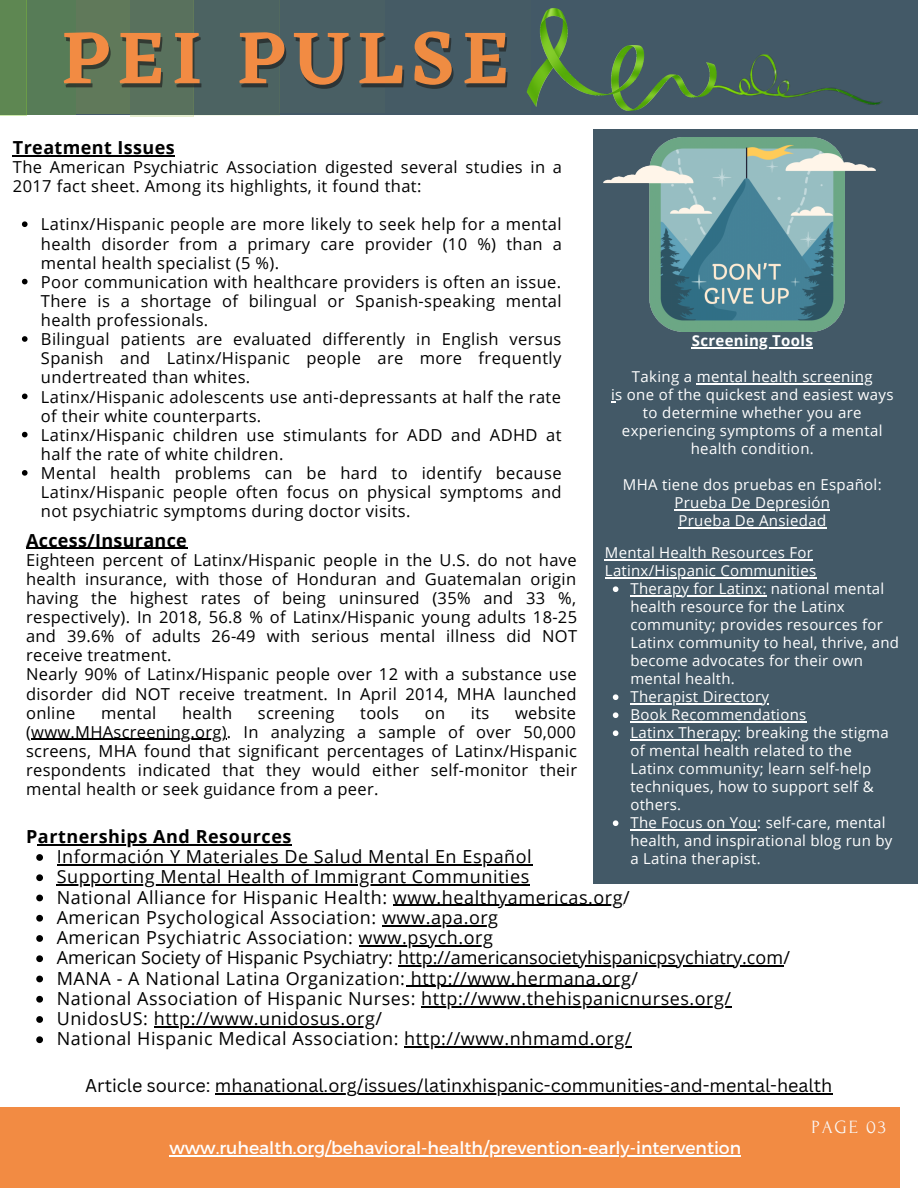
<style>
.page{position:relative;width:918px;height:1188px;background:#fff}
.page>*{position:absolute;margin:0;border:0;box-sizing:border-box;transform-origin:0 0}
.t1{font:600 76.5px "Eczar";letter-spacing:.1em;color:#f28b43}
.t2{font:18.6px "Forum";letter-spacing:.1em;color:#fafafa}
.t3{font:18px/20.2px "Open Sans";letter-spacing:.03em;color:#000}
.t4{font:18px "Canva Sans";color:#000}
.t5{font:700 18px "Open Sans";letter-spacing:.025em;color:#000}
.t6{font:17.25px "Montserrat";color:#fff}
.t7{font:16.5px/19.2px "Open Sans";letter-spacing:.02em;color:#000}
.t8{font:15px/18px "Open Sans";letter-spacing:.02em;color:#fff;text-align:center}
.t9{font:700 15px "Open Sans";letter-spacing:.02em;color:#fff}
</style>
<div class="page">
<div style="left:594px;top:129px;width:324px;height:755px;background:#435967"></div>
<div style="left:0;top:1107px;width:900px;height:81px;background:#f28b43"></div>
<div style="left:0;top:0;width:918px;height:114px;background:#435967"></div>
<img style="left:732px;top:54px;width:151px;height:51px">
<div style="left:0;top:0;width:26px;height:115px;background:#5e8752"></div>
<div style="left:26px;top:0;width:50px;height:115px;background:#577c57"></div>
<div style="left:76px;top:0;width:54px;height:113px;background:#60795a"></div>
<div style="left:130px;top:1px;width:63px;height:116px;background:#59715d"></div>
<div style="left:193px;top:0;width:86px;height:115px;background:#4c6362"></div>
<div style="left:279px;top:0;width:106px;height:112px;background:#495f64"></div>
<img style="left:603px;top:137px;width:272px;height:195px">
<svg style="left:22px;top:221px;width:6px;height:6px"></svg>
<svg style="left:22px;top:279px;width:6px;height:5px"></svg>
<svg style="left:22px;top:336px;width:6px;height:6px"></svg>
<svg style="left:22px;top:394px;width:6px;height:5px"></svg>
<svg style="left:22px;top:432px;width:6px;height:5px"></svg>
<svg style="left:22px;top:470px;width:6px;height:6px"></svg>
<hr style="left:13px;top:155px;width:162px;height:1px;background:#000">
<hr style="left:26px;top:548px;width:161px;height:1px;background:#000">
<hr style="left:31px;top:739px;width:196px;height:1px;background:#000">
<img style="left:513px;top:8px;width:219px;height:160px">
<hr style="left:170px;top:1155px;width:571px;height:1px;background:#fff">
<hr style="left:692px;top:347px;width:121px;height:1px;background:#fff">
<hr style="left:697px;top:383px;width:176px;height:1px;background:#fff">
<hr style="left:674px;top:509px;width:156px;height:1px;background:#fff">
<hr style="left:678px;top:527px;width:149px;height:1px;background:#fff">
<svg style="left:36px;top:854px;width:7px;height:7px"></svg>
<hr style="left:57px;top:864px;width:475px;height:1px;background:#000">
<svg style="left:36px;top:874px;width:7px;height:7px"></svg>
<hr style="left:57px;top:884px;width:473px;height:2px;background:#000">
<svg style="left:36px;top:895px;width:7px;height:6px"></svg>
<hr style="left:393px;top:905px;width:230px;height:1px;background:#000">
<svg style="left:36px;top:915px;width:7px;height:7px"></svg>
<hr style="left:382px;top:925px;width:117px;height:1px;background:#000">
<svg style="left:36px;top:935px;width:7px;height:7px"></svg>
<hr style="left:359px;top:945px;width:135px;height:1px;background:#000">
<svg style="left:36px;top:955px;width:7px;height:7px"></svg>
<hr style="left:398px;top:965px;width:385px;height:2px;background:#000">
<svg style="left:36px;top:976px;width:7px;height:6px"></svg>
<hr style="left:406px;top:986px;width:225px;height:1px;background:#000">
<svg style="left:36px;top:996px;width:7px;height:7px"></svg>
<hr style="left:421px;top:1006px;width:311px;height:1px;background:#000">
<svg style="left:36px;top:1016px;width:7px;height:7px"></svg>
<hr style="left:154px;top:1026px;width:221px;height:1px;background:#000">
<svg style="left:36px;top:1036px;width:7px;height:7px"></svg>
<hr style="left:404px;top:1046px;width:228px;height:2px;background:#000">
<hr style="left:38px;top:844px;width:254px;height:1px;background:#000">
<svg style="left:613px;top:586px;width:5px;height:6px"></svg>
<hr style="left:630px;top:595px;width:137px;height:2px;background:#fff">
<svg style="left:613px;top:694px;width:5px;height:6px"></svg>
<hr style="left:630px;top:703px;width:139px;height:2px;background:#fff">
<svg style="left:613px;top:712px;width:5px;height:6px"></svg>
<hr style="left:630px;top:721px;width:177px;height:2px;background:#fff">
<svg style="left:613px;top:730px;width:5px;height:6px"></svg>
<hr style="left:630px;top:739px;width:107px;height:2px;background:#fff">
<svg style="left:613px;top:820px;width:5px;height:6px"></svg>
<hr style="left:630px;top:829px;width:127px;height:2px;background:#fff">
<hr style="left:605px;top:559px;width:208px;height:2px;background:#fff">
<hr style="left:605px;top:577px;width:211px;height:2px;background:#fff">
<hr style="left:215px;top:1094px;width:618px;height:1px;background:#000">
<h1 class="t1" style="left:62px;top:12px;width:449px">PEI PULSE</h1>
<p class="t5" style="left:13px;top:135px;width:163px">Treatment Issues</p>
<p class="t7" style="left:13px;top:157px;width:551px">The American Psychiatric Association digested several studies in a<br>2017 fact sheet. Among its highlights, it found that:</p>
<p class="t7" style="left:41px;top:214px;width:523px">Latinx/Hispanic people are more likely to seek help for a mental health disorder from a primary care provider (10 %) than a mental health specialist (5 %).<br>Poor communication with healthcare providers is often an issue.<br>There is a shortage of bilingual or Spanish-speaking mental health professionals.<br>Bilingual patients are evaluated differently in English versus Spanish and Latinx/Hispanic people are more frequently undertreated than whites.<br>Latinx/Hispanic adolescents use anti-depressants at half the rate of their white counterparts.<br>Latinx/Hispanic children use stimulants for ADD and ADHD at half the rate of white children.<br>Mental health problems can be hard to identify because Latinx/Hispanic people often focus on physical symptoms and not psychiatric symptoms during doctor visits.</p>
<p class="t9" style="left:692px;top:330px;width:123px">Screening Tools</p>
<p class="t8" style="left:611px;top:367px;width:284px">Taking a mental health screening<br>is one of the quickest and easiest ways to determine whether you are experiencing symptoms of a mental health condition.</p>
<p class="t8" style="left:623px;top:475px;width:260px">MHA tiene dos pruebas en Español:<br>Prueba De Depresión<br>Prueba De Ansiedad</p>
<p class="t5" style="left:26px;top:527px;width:162px">Access/Insurance</p>
<p class="t7" style="left:26px;top:550px;width:553px">Eighteen percent of Latinx/Hispanic people in the U.S. do not have health insurance, with those of Honduran and Guatemalan origin having the highest rates of being uninsured (35% and 33 %, respectively). In 2018, 56.8 % of Latinx/Hispanic young adults 18-25 and 39.6% of adults 26-49 with serious mental illness did NOT receive treatment.<br>Nearly 90% of Latinx/Hispanic people over 12 with a substance use disorder did NOT receive treatment. In April 2014, MHA launched online</p>
<p class="t8" style="left:605px;top:543px;width:213px;text-align:left">Mental Health Resources For<br>Latinx/Hispanic Communities</p>
<p class="t8" style="left:630px;top:579px;width:270px;text-align:left">Therapy for Latinx: national mental health resource for the Latinx community; provides resources for<br>Latinx community to heal, thrive, and become advocates for their own mental health.<br>Therapist Directory<br>Book Recommendations<br>Latinx Therapy: breaking the stigma of mental health related to the<br>Latinx community; learn self-help techniques, how to support self &amp; others.<br>The Focus on You: self-care, mental health, and inspirational blog run by a Latina therapist.</p>
<p class="t7" style="left:26px;top:703px;width:553px;text-align:justify;text-indent:489px">website (www.MHAscreening.org). In analyzing a sample of over 50,000 screens, MHA found that significant percentages of Latinx/Hispanic respondents indicated that they would either self-monitor their mental health or seek guidance from a peer.</p>
<p class="t7" style="left:101px;top:703px;width:57px">mental</p>
<p class="t7" style="left:182px;top:703px;width:52px">health</p>
<p class="t7" style="left:258px;top:703px;width:78px">screening</p>
<p class="t7" style="left:360px;top:703px;width:40px">tools</p>
<p class="t7" style="left:425px;top:703px;width:22px">on</p>
<p class="t7" style="left:471px;top:703px;width:20px">its</p>
<p class="t5" style="left:26px;top:824px;width:267px">Partnerships And Resources</p>
<p class="t3" style="left:57px;top:846px;width:735px">Información Y Materiales De Salud Mental En Español<br>Supporting Mental Health of Immigrant Communities<br>National Alliance for Hispanic Health: www.healthyamericas.org/<br>American Psychological Association: www.apa.org<br>American Psychiatric Association: www.psych.org<br>American Society of Hispanic Psychiatry: http://americansocietyhispanicpsychiatry.com/ MANA - A National Latina Organization: http://www.hermana.org/<br>National Association of Hispanic Nurses: http://www.thehispanicnurses.org/ UnidosUS: http://www.unidosus.org/<br>National Hispanic Medical Association: http://www.nhmamd.org/</p>
<p class="t4" style="left:85px;top:1073px;width:749px">Article source: mhanational.org/issues/latinxhispanic-communities-and-mental-health</p>
<p class="t6" style="left:170px;top:1137px;width:573px">www.ruhealth.org/behavioral-health/prevention-early-intervention</p>
<p class="t2" style="left:811px;top:1117px;width:76px">PAGE 03</p>
</div>
